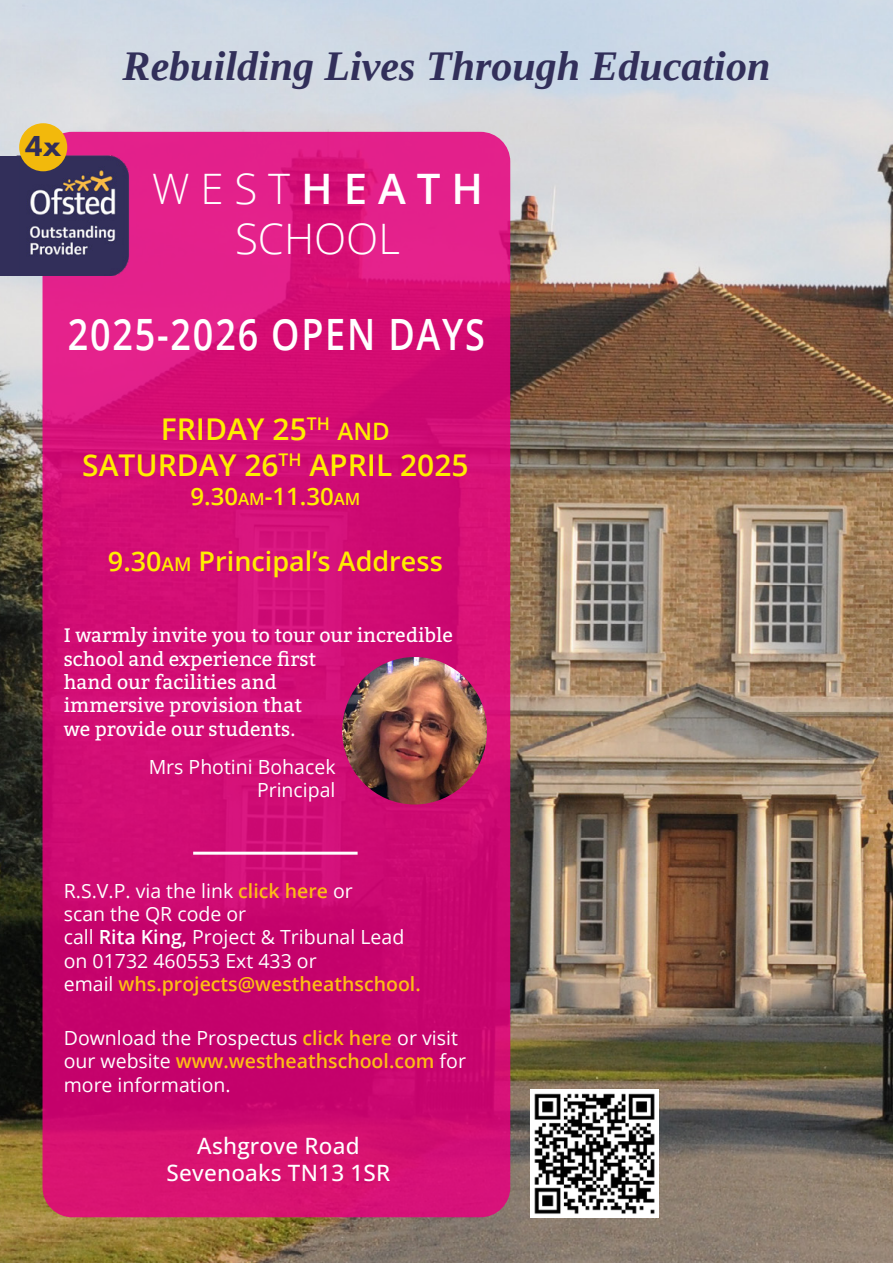
<style>
.page{position:relative;width:893px;height:1263px;background:#fff}
.page>*{position:absolute;margin:0;border:0;box-sizing:border-box;transform-origin:0 0}
.t1{font:600 43.2px "Open Sans";letter-spacing:.05em;color:#fff;scale:.83 1}
.t2{font:italic 700 42px "Liberation Serif";color:#322f5a}
.t3{font:300 42px/50.4px "Open Sans";color:#fff;text-align:center}
.t4{font:600 30px/36px "Open Sans";color:#ffed00;text-align:center}
.t5{font:800 30px "Futura PT";color:#322f5a}
.t6{font:600 27px "Open Sans";color:#ffed00}
.t7{font:600 24px "Open Sans";color:#ffed00}
.t8{font:500 22.5px/27px "Open Sans";letter-spacing:.01em;color:#fff;text-align:center}
.t9{font:19.5px/23.4px "Open Sans";color:#fff}
.t10{font:19.5px/23.4px "Bitter";color:#fff}
.s1{font-weight:600}
.s2{font-size:24px}
.s3{font-size:16.8px}
.s4{font-size:18.9px}
.s5{font-weight:600;color:#fdbd14}
</style>
<div class="page">
<img style="left:0;top:0;width:893px;height:1263px">
<svg style="left:43px;top:132px;width:467px;height:1085px;fill:#d20d73"></svg>
<img style="left:19px;top:156px;width:111px;height:120px">
<div style="left:0;top:156px;width:19px;height:120px;background:#322f5a"></div>
<div style="left:19px;top:123px;width:48px;height:48px;background:#f2b90c;border-radius:50%"></div>
<img style="left:342px;top:657px;width:145px;height:147px">
<hr style="left:193px;top:852px;width:165px;height:3px;background:#fff">
<img style="left:530px;top:1090px;width:128px;height:127px">
<h3 class="t5" style="left:25px;top:127px;width:38px">4x</h3>
<h2 class="t2" style="left:123px;top:39px;width:649px">Rebuilding Lives Through Education</h2>
<h2 class="t3" style="left:152px;top:162px;width:332px">WEST<span class="s1">HEATH<br></span>SCHOOL</h2>
<h1 class="t1" style="left:68px;top:305px;width:504px">2025-2026 OPEN DAYS</h1>
<h3 class="t4" style="left:82px;top:410px;width:388px">FRIDAY 25<sup>TH</sup> <span class="s2">AND<br></span>SATURDAY 26<sup>TH</sup> APRIL 2025</h3>
<p class="t7" style="left:190px;top:479px;width:172px">9.30<span class="s3">AM</span>-11.30<span class="s3">AM</span></p>
<h3 class="t6" style="left:108px;top:543px;width:336px">9.30<span class="s4">AM</span> Principal’s Address</h3>
<p class="t10" style="left:64px;top:624px;width:391px">I warmly invite you to tour our incredible school and experience first<br>hand our facilities and<br>immersive provision that<br>we provide our students.</p>
<p class="t9" style="left:149px;top:755px;width:188px;line-height:22.5px;text-align:right">Mrs Photini Bohacek<br>Principal</p>
<p class="t9" style="left:64px;top:878px;width:358px">R.S.V.P. via the link <span class="s5">click here</span> or<br>scan the QR code or<br>call <span class="s1">Rita King,</span> Project &amp; Tribunal Lead on 01732 460553 Ext 433 or<br>email <span class="s5">whs.projects@westheathschool.</span></p>
<p class="t9" style="left:64px;top:1026px;width:404px">Download the Prospectus <span class="s5">click here</span> or visit our website <span class="s5">www.westheathschool.com</span> for more information.</p>
<p class="t8" style="left:167px;top:1132px;width:225px">Ashgrove Road<br>Sevenoaks TN13 1SR</p>
</div>
